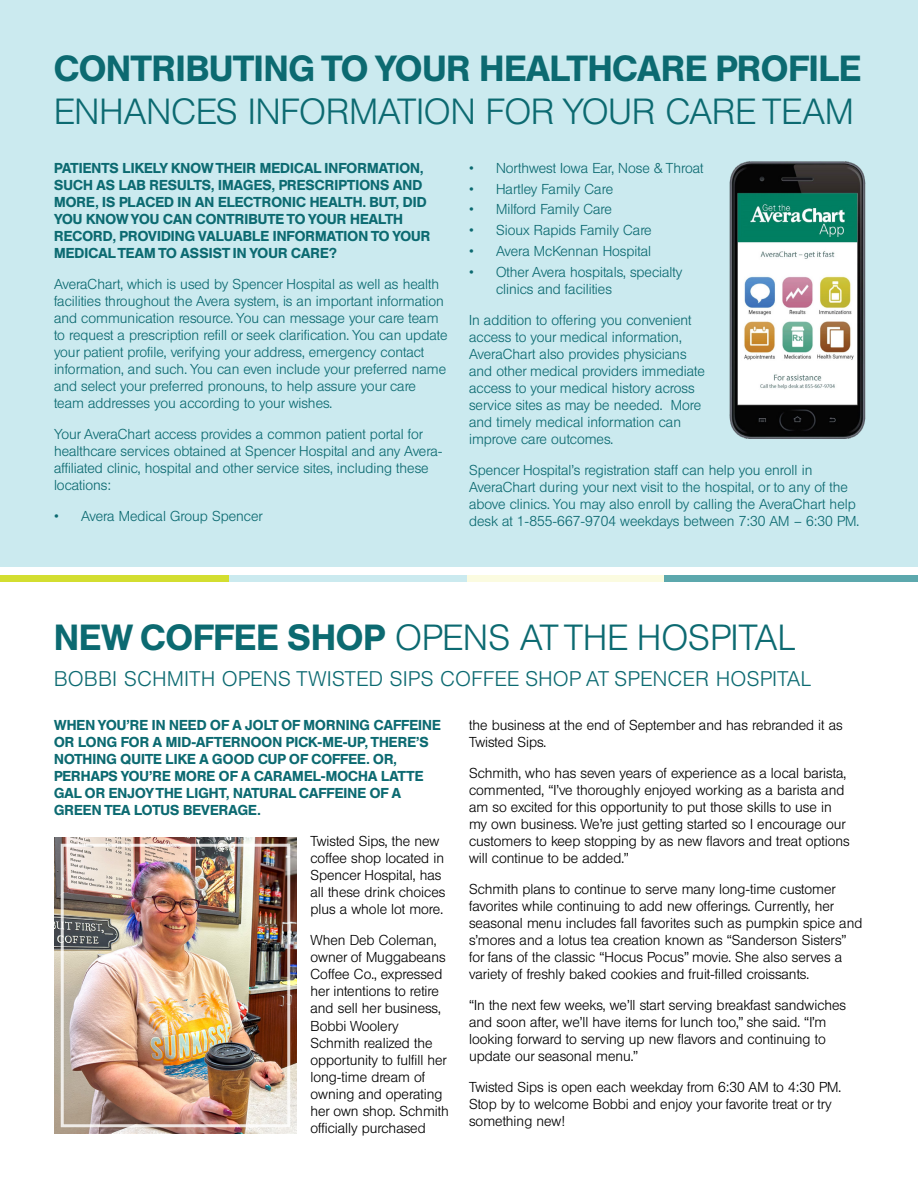
<style>
.page{position:relative;width:918px;height:1188px;background:#fff}
.page>*{position:absolute;margin:0;border:0;box-sizing:border-box;transform-origin:0 0}
.t1{font:500 36px/43.2px "Berthold Standard BQ";letter-spacing:.005em;color:#0c6a71}
.t2{font:300 36px "Berthold Standard BQ";letter-spacing:.01em;color:#0c6a71}
.t3{font:300 21px "Berthold Standard BQ";letter-spacing:.03em;color:#0c6a71}
.t4{font:300 14.25px/17.1px "Berthold Standard BQ";color:#000}
.t5{font:300 14.25px/17.1px "Berthold Standard BQ";color:#0c6a71}
.t6{font:500 14.25px/17.1px "Berthold Standard BQ";letter-spacing:.01em;color:#0c6a71}
.s1{font-weight:300}
.s2{font-weight:500}
</style>
<div class="page">
<div style="left:0;top:0;width:918px;height:567px;background:#cbeaef"></div>
<div style="left:664px;top:575px;width:254px;height:7px;background:#5ca8ad"></div>
<div style="left:467px;top:575px;width:197px;height:7px;background:#fbfbe0"></div>
<div style="left:228px;top:575px;width:239px;height:7px;background:#cbeaef"></div>
<div style="left:0;top:575px;width:228px;height:7px;background:#d3de30"></div>
<img style="left:729px;top:162px;width:137px;height:276px">
<img style="left:54px;top:837px;width:243px;height:297px">
<div style="left:61px;top:844px;width:229px;height:283px;border:3px solid #fff"></div>
<p class="t1" style="left:54px;top:47px;width:808px">CONTRIBUTING TO YOUR HEALTHCARE PROFILE<br><span class="s1">ENHANCES INFORMATION FOR YOUR CARE TEAM</span></p>
<p class="t6" style="left:54px;top:159px;width:378px">PATIENTS LIKELY KNOW THEIR MEDICAL INFORMATION, SUCH AS LAB RESULTS, IMAGES, PRESCRIPTIONS AND MORE, IS PLACED IN AN ELECTRONIC HEALTH. BUT, DID YOU KNOW YOU CAN CONTRIBUTE TO YOUR HEALTH RECORD, PROVIDING VALUABLE INFORMATION TO YOUR MEDICAL TEAM TO ASSIST IN YOUR CARE?</p>
<p class="t5" style="left:54px;top:275px;width:395px">AveraChart, which is used by Spencer Hospital as well as health facilities throughout the Avera system, is an important information and communication resource. You can message your care team to request a prescription refill or seek clarification. You can update your patient profile, verifying your address, emergency contact information, and such. You can even include your preferred name and select your preferred pronouns, to help assure your care team addresses you according to your wishes.</p>
<p class="t5" style="left:54px;top:426px;width:390px">Your AveraChart access provides a common patient portal for healthcare services obtained at Spencer Hospital and any Avera&shy;affiliated clinic, hospital and other service sites, including these locations:</p>
<p class="t5" style="left:54px;top:508px;width:210px">• Avera Medical Group Spencer</p>
<p class="t5" style="left:469px;top:159px;width:236px">• Northwest Iowa Ear, Nose &amp; Throat</p>
<p class="t5" style="left:469px;top:180px;width:145px">• Hartley Family Care</p>
<p class="t5" style="left:469px;top:201px;width:144px">• Milford Family Care</p>
<p class="t5" style="left:469px;top:222px;width:184px">• Sioux Rapids Family Care</p>
<p class="t5" style="left:469px;top:243px;width:183px">• Avera McKennan Hospital</p>
<p class="t5" style="left:496px;top:264px;width:188px;text-indent:-27px">• Other Avera hospitals, specialty clinics and facilities</p>
<p class="t5" style="left:469px;top:311px;width:237px">In addition to offering you convenient access to your medical information, AveraChart also provides physicians and other medical providers immediate access to your medical history across service sites as may be needed. More and timely medical information can improve care outcomes.</p>
<p class="t5" style="left:469px;top:462px;width:391px">Spencer Hospital’s registration staff can help you enroll in AveraChart during your next visit to the hospital, or to any of the above clinics. You may also enroll by calling the AveraChart help desk at 1-855-667-9704 weekdays between 7:30 AM – 6:30 PM.</p>
<p class="t2" style="left:54px;top:617px;width:742px"><span class="s2">NEW COFFEE SHOP</span> OPENS AT THE HOSPITAL</p>
<p class="t3" style="left:54px;top:667px;width:758px">BOBBI SCHMITH OPENS TWISTED SIPS COFFEE SHOP AT SPENCER HOSPITAL</p>
<p class="t6" style="left:54px;top:717px;width:388px">WHEN YOU’RE IN NEED OF A JOLT OF MORNING CAFFEINE OR LONG FOR A MID-AFTERNOON PICK-ME-UP, THERE’S NOTHING QUITE LIKE A GOOD CUP OF COFFEE. OR, PERHAPS YOU’RE MORE OF A CARAMEL-MOCHA LATTE GAL OR ENJOY THE LIGHT, NATURAL CAFFEINE OF A GREEN TEA LOTUS BEVERAGE.</p>
<p class="t4" style="left:310px;top:833px;width:136px">Twisted Sips, the new coffee shop located in<br>Spencer Hospital, has all these drink choices plus a whole lot more.</p>
<p class="t4" style="left:310px;top:932px;width:140px">When Deb Coleman, owner of Muggabeans<br>Coffee Co., expressed her intentions to retire and sell her business,<br>Bobbi Woolery<br>Schmith realized the opportunity to fulfill her long-time dream of owning and operating her own shop. Schmith officially purchased</p>
<p class="t4" style="left:469px;top:717px;width:375px">the business at the end of September and has rebranded it as<br>Twisted Sips.</p>
<p class="t4" style="left:469px;top:764px;width:382px">Schmith, who has seven years of experience as a local barista, commented, “I’ve thoroughly enjoyed working as a barista and am so excited for this opportunity to put those skills to use in my own business. We’re just getting started so I encourage our customers to keep stopping by as new flavors and treat options will continue to be added.”</p>
<p class="t4" style="left:469px;top:880px;width:395px">Schmith plans to continue to serve many long-time customer favorites while continuing to add new offerings. Currently, her seasonal menu includes fall favorites such as pumpkin spice and s’mores and a lotus tea creation known as “Sanderson Sisters” for fans of the classic “Hocus Pocus” movie. She also serves a variety of freshly baked cookies and fruit-filled croissants.</p>
<p class="t4" style="left:469px;top:997px;width:379px">“In the next few weeks, we’ll start serving breakfast sandwiches and soon after, we’ll have items for lunch too,” she said. “I’m looking forward to serving up new flavors and continuing to update our seasonal menu.”</p>
<p class="t4" style="left:469px;top:1078px;width:373px">Twisted Sips is open each weekday from 6:30 AM to 4:30 PM.<br>Stop by to welcome Bobbi and enjoy your favorite treat or try something new!</p>
</div>
